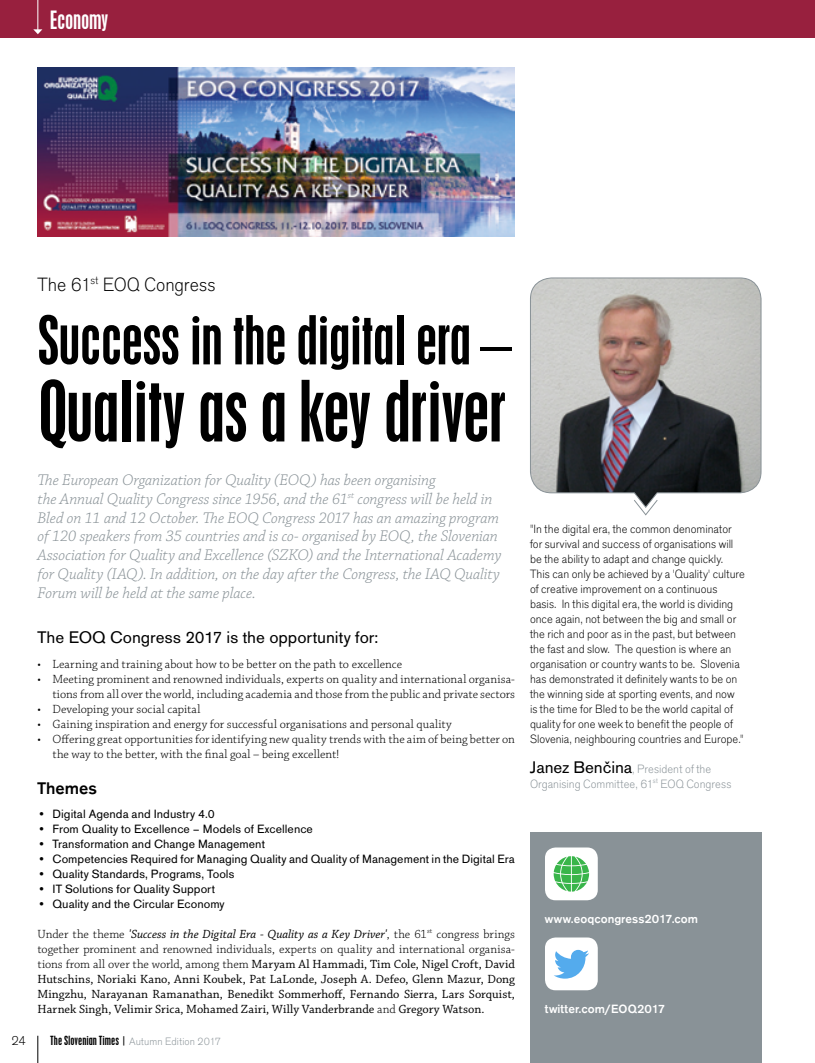
<style>
.page{position:relative;width:815px;height:1063px;background:#fff}
.page>*{position:absolute;margin:0;border:0;box-sizing:border-box;transform-origin:0 0}
.t1{font:75px "Placard Condensed";letter-spacing:-.005em;color:#000}
.t2{font:60px "Placard Condensed";letter-spacing:-.005em;color:#000}
.t3{font:22.5px "Placard Condensed";color:#fff}
.t4{font:20px "Accius TEE Ligh";letter-spacing:-.005em;color:#000}
.t5{font:17.5px "Accius TEE";letter-spacing:-.005em;color:#000}
.t6{font:500 17.5px "Accius TEE";color:#000}
.t7{font:italic 300 16.25px/18.8px "Chaparral Pro";letter-spacing:-.005em;color:#899297}
.t8{font:13.75px "Accius TEE Ligh";color:#000}
.t9{font:12.5px/15px "Accius TEE Ligh";color:#000}
.t10{font:12.5px/15px "Chaparral Pro";color:#000;text-align:justify}
.t11{font:300 12.5px/15px "Chaparral Pro";letter-spacing:.005em;color:#000;text-align:right}
.t12{font:12.5px "Accius TEE";letter-spacing:.005em;color:#000}
.t13{font:12.5px/15px "Accius TEE Ligh";color:#899297}
.t14{font:500 12.5px "Accius TEE";color:#fff}
.t15{font:11.25px "Placard Condensed";letter-spacing:.015em;color:#000}
.s1{font-weight:300}
.s2{font-style:italic}
.s3{font-family:"Accius TEE Ligh";font-size:11.12px;color:#899297}
.s4{font-family:"Accius TEE";font-size:17.5px;color:#000}
</style>
<div class="page">
<div style="left:0;top:0;width:815px;height:38px;background:#98203e"></div>
<svg style="left:38px;top:1036px;width:1px;height:27px"></svg>
<hr style="left:38px;top:0;width:1px;height:30px;background:#fff">
<svg style="left:33px;top:29px;width:9px;height:5px"></svg>
<div style="left:530px;top:832px;width:231px;height:231px;background:#899297"></div>
<img style="left:38px;top:68px;width:477px;height:169px">
<div style="left:545px;top:847px;width:53px;height:53px;background:#fff;border-radius:11px"></div>
<svg style="left:554px;top:856px;width:35px;height:36px"></svg>
<div style="left:545px;top:937px;width:53px;height:53px;background:#fff;border-radius:11px"></div>
<svg style="left:554px;top:950px;width:35px;height:29px"></svg>
<svg style="left:530px;top:277px;width:232px;height:222px;background:#94908f"></svg>
<svg style="left:634px;top:499px;width:24px;height:17px"></svg>
<h3 class="t3" style="left:50px;top:6px;width:60px">Economy</h3>
<h3 class="t4" style="left:38px;top:273px;width:180px">The 61<sup>st</sup> EOQ Congress</h3>
<h2 class="t2" style="left:38px;top:303px;width:475px">Success in the digital era –</h2>
<h1 class="t1" style="left:38px;top:365px;width:470px">Quality as a key driver</h1>
<p class="t7" style="left:37px;top:471px;width:465px">The European Organization for Quality (EOQ) has been organising<br>the Annual Quality Congress since 1956, and the 61<sup>st</sup> congress will be held in Bled on 11 and 12 October. The EOQ Congress 2017 has an amazing program of 120 speakers from 35 countries and is co- organised by EOQ, the Slovenian Association for Quality and Excellence (SZKO) and the International Academy for Quality (IAQ). In addition, on the day after the Congress, the IAQ Quality Forum will be held at the same place.</p>
<h3 class="t5" style="left:38px;top:627px;width:342px">The EOQ Congress 2017 is the opportunity for:</h3>
<p class="t11" style="left:38px;top:657px;width:366px">• Learning and training about how to be better on the path to excellence</p>
<p class="t11" style="left:38px;top:672px;width:479px">• Meeting prominent and renowned individuals, experts on quality and international organisa&shy;tions from all over the world, including academia and those from the public and private sectors</p>
<p class="t11" style="left:37px;top:702px;width:164px">• Developing your social capital</p>
<p class="t11" style="left:37px;top:717px;width:416px">• Gaining inspiration and energy for successful organisations and personal quality</p>
<p class="t11" style="left:52px;top:732px;width:464px;text-align:left;text-indent:-15px">• Offering great opportunities for identifying new quality trends with the aim of being better on the way to the better, with the final goal – being excellent!</p>
<h3 class="t6" style="left:38px;top:778px;width:61px">Themes</h3>
<p class="t12" style="left:38px;top:806px;width:179px">• Digital Agenda and Industry 4.0</p>
<p class="t12" style="left:38px;top:821px;width:277px">• From Quality to Excellence – Models of Excellence</p>
<p class="t12" style="left:38px;top:836px;width:229px">• Transformation and Change Management</p>
<p class="t12" style="left:38px;top:851px;width:479px">• Competencies Required for Managing Quality and Quality of Management in the Digital Era</p>
<p class="t12" style="left:38px;top:866px;width:198px">• Quality Standards, Programs, Tools</p>
<p class="t12" style="left:38px;top:881px;width:179px">• IT Solutions for Quality Support</p>
<p class="t12" style="left:38px;top:896px;width:189px">• Quality and the Circular Economy</p>
<p class="t10" style="left:38px;top:927px;width:479px"><span class="s1">Under the theme</span> <span class="s2">'Success in the Digital Era - Quality as a Key Driver'</span><span class="s1">, the 61</span><sup>st</sup> <span class="s1">congress brings together prominent and renowned individuals, experts on quality and international organisa&shy;tions from all over the world, among them</span> Maryam Al Hammadi, Tim Cole, Nigel Croft, David Hutschins, Noriaki Kano, Anni Koubek, Pat LaLonde, Joseph A. Defeo, Glenn Mazur, Dong Mingzhu, Narayanan Ramanathan, Benedikt Sommerhoff, Fernando Sierra, Lars Sorquist, Harnek Singh, Velimir Srica, Mohamed Zairi, Willy Vanderbrande <span class="s1">and</span> Gregory Watson.</p>
<p class="t8" style="left:11px;top:1033px;width:16px">24</p>
<p class="t15" style="left:50px;top:1034px;width:172px">The Slovenian Times | <span class="s3">Autumn Edition 2017</span></p>
<p class="t9" style="left:530px;top:521px;width:217px">"In the digital era, the common denominator for survival and success of organisations will be the ability to adapt and change quickly.<br>This can only be achieved by a 'Quality' culture of creative improvement on a continuous basis. In this digital era, the world is dividing once again, not between the big and small or the rich and poor as in the past, but between the fast and slow. The question is where an organisation or country wants to be. Slovenia has demonstrated it definitely wants to be on the winning side at sporting events, and now<br>is the time for Bled to be the world capital of quality for one week to benefit the people of Slovenia, neighbouring countries and Europe."</p>
<p class="t13" style="left:530px;top:761px;width:203px"><span class="s4">Janez Benčina</span>, President of the<br>Organising Committee, 61<sup>st</sup> EOQ Congress</p>
<p class="t14" style="left:545px;top:911px;width:155px">www.eoqcongress2017.com</p>
<p class="t14" style="left:545px;top:1001px;width:122px">twitter.com/EOQ2017</p>
</div>
